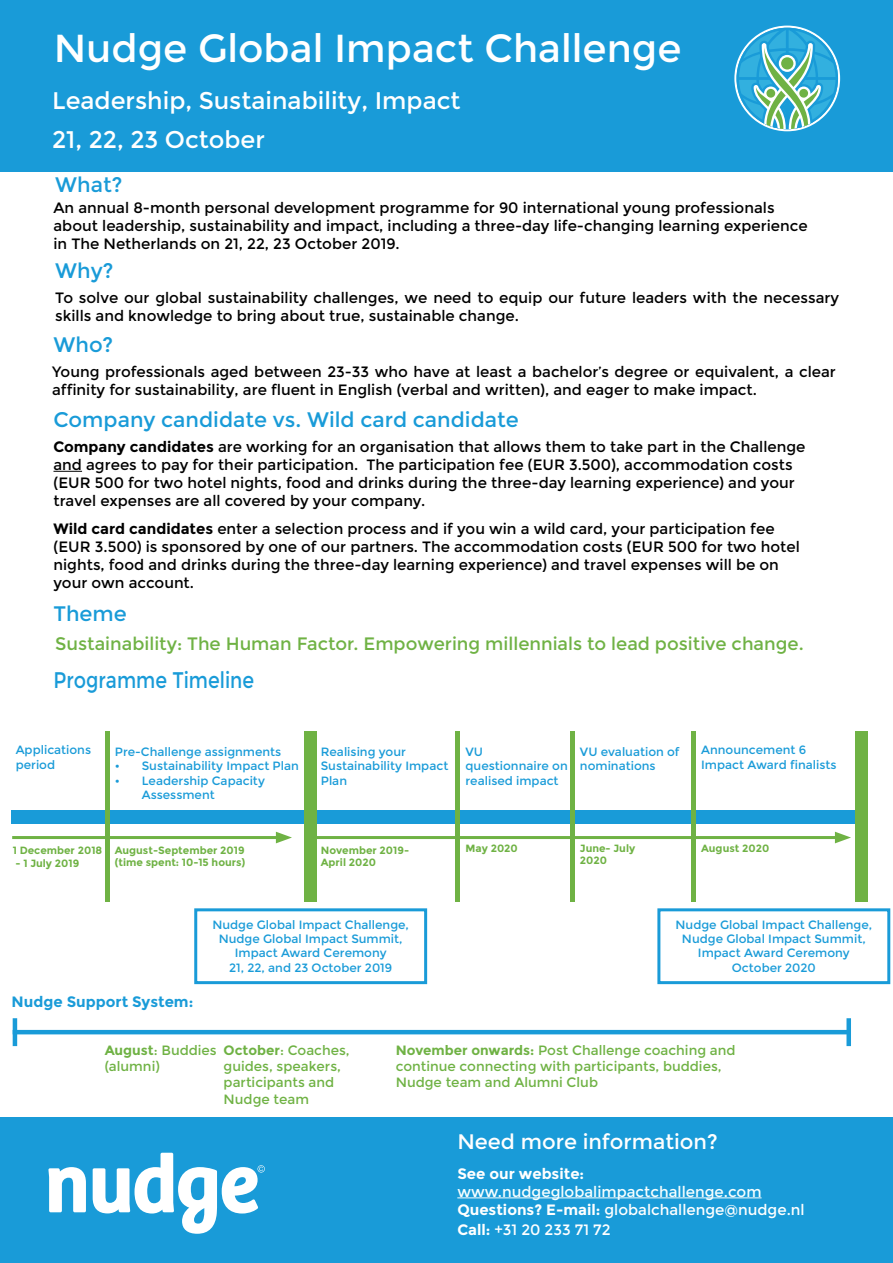
<style>
.page{position:relative;width:893px;height:1263px;background:#fff}
.page>*{position:absolute;margin:0;border:0;box-sizing:border-box;transform-origin:0 0}
.t1{font:39px "Montserrat";color:#fff}
.t2{font:24px "Montserrat";color:#fff}
.t3{font:22.65px "Montserrat";color:#199bd8;scale:.84 1}
.t4{font:21px "Montserrat";color:#199bd8}
.t5{font:21px "Montserrat";color:#fff}
.t6{font:18px "Montserrat";color:#6fb244}
.t7{font:15px/18px "Montserrat";color:#000}
.t8{font:15px/18px "Montserrat";color:#f7ffff}
.t9{font:700 15px "Montserrat";color:#199bd8}
.t10{font:15px "Montserrat";color:#fff}
.t11{font:700 15px "Montserrat";color:#fff}
.t12{font:13.5px/16.2px "Montserrat";color:#6fb244}
.t13{font:12px/14.4px "Montserrat";color:#199bd8}
.t14{font:700 10.5px/12.6px "Montserrat";color:#6fb244}
.s1{font-weight:700}
.s2{font-weight:700;color:#fff}
.s3{color:#fff}
</style>
<div class="page">
<div style="left:0;top:0;width:893px;height:172px;background:#199bd8"></div>
<div style="left:0;top:1118px;width:893px;height:145px;background:#199bd8"></div>
<svg style="left:48px;top:1153px;width:217px;height:81px"></svg>
<svg style="left:53px;top:471px;width:29px;height:1px"></svg>
<svg style="left:734px;top:26px;width:106px;height:105px"></svg>
<hr style="left:457px;top:1197px;width:305px;height:1px;background:#f7ffff">
<div style="left:12px;top:810px;width:856px;height:13px;background:#199bd8"></div>
<div style="left:305px;top:731px;width:12px;height:170px;background:#6fb244"></div>
<hr style="left:12px;top:836px;width:270px;height:3px;background:#6fb244">
<svg style="left:276px;top:832px;width:16px;height:11px"></svg>
<hr style="left:306px;top:836px;width:535px;height:3px;background:#6fb244">
<svg style="left:835px;top:832px;width:16px;height:11px"></svg>
<hr style="left:13px;top:1030px;width:836px;height:4px;background:#199bd8">
<hr style="left:13px;top:1018px;width:4px;height:28px;background:#199bd8">
<div style="left:846px;top:1018px;width:5px;height:28px;background:#199bd8"></div>
<div style="left:194px;top:908px;width:233px;height:76px;border:3px solid #199bd8"></div>
<hr style="left:105px;top:731px;width:4px;height:170px;background:#6fb244">
<div style="left:657px;top:908px;width:233px;height:76px;border:3px solid #199bd8"></div>
<hr style="left:455px;top:731px;width:4px;height:170px;background:#6fb244">
<hr style="left:571px;top:731px;width:4px;height:170px;background:#6fb244">
<hr style="left:692px;top:731px;width:4px;height:170px;background:#6fb244">
<div style="left:856px;top:731px;width:12px;height:170px;background:#6fb244"></div>
<h1 class="t1" style="left:54px;top:24px;width:629px">Nudge Global Impact Challenge</h1>
<h2 class="t2" style="left:52px;top:86px;width:410px">Leadership, Sustainability, Impact</h2>
<h2 class="t2" style="left:52px;top:124px;width:214px">21, 22, 23 October</h2>
<h3 class="t4" style="left:55px;top:172px;width:69px">What?</h3>
<p class="t7" style="left:53px;top:199px;width:756px">An annual 8-month personal development programme for 90 international young professionals about leadership, sustainability and impact, including a three-day life-changing learning experience in The Netherlands on 21, 22, 23 October 2019.</p>
<h3 class="t4" style="left:55px;top:258px;width:60px">Why?</h3>
<p class="t7" style="left:55px;top:288px;width:785px">To solve our global sustainability challenges, we need to equip our future leaders with the necessary skills and knowledge to bring about true, sustainable change.</p>
<h3 class="t4" style="left:53px;top:331px;width:61px">Who?</h3>
<p class="t7" style="left:52px;top:363px;width:785px">Young professionals aged between 23-33 who have at least a bachelor’s degree or equivalent, a clear affinity for sustainability, are fluent in English (verbal and written), and eager to make impact.</p>
<h3 class="t4" style="left:53px;top:406px;width:467px">Company candidate vs. Wild card candidate</h3>
<p class="t7" style="left:53px;top:438px;width:753px"><span class="s1">Company candidates</span> are working for an organisation that allows them to take part in the Challenge and agrees to pay for their participation. The participation fee (EUR 3.500), accommodation costs (EUR 500 for two hotel nights, food and drinks during the three-day learning experience) and your travel expenses are all covered by your company.</p>
<p class="t7" style="left:53px;top:520px;width:748px"><span class="s1">Wild card candidates</span> enter a selection process and if you win a wild card, your participation fee (EUR 3.500) is sponsored by one of our partners. The accommodation costs (EUR 500 for two hotel nights, food and drinks during the three-day learning experience) and travel expenses will be on your own account.</p>
<h3 class="t4" style="left:53px;top:601px;width:75px">Theme</h3>
<p class="t6" style="left:55px;top:632px;width:750px">Sustainability: The Human Factor. Empowering millennials to lead positive change.</p>
<h3 class="t3" style="left:53px;top:666px;width:240px">Programme Timeline</h3>
<p class="t13" style="left:16px;top:743px;width:77px">Applications period</p>
<p class="t13" style="left:115px;top:744px;width:168px">Pre-Challenge assignments</p>
<p class="t13" style="left:115px;top:759px;width:186px">• Sustainability Impact Plan</p>
<p class="t13" style="left:142px;top:773px;width:125px;text-indent:-27px">• Leadership Capacity<br>Assessment</p>
<p class="t14" style="left:13px;top:844px;width:91px">1 December 2018</p>
<p class="t14" style="left:15px;top:857px;width:65px">- 1 July 2019</p>
<p class="t14" style="left:115px;top:843px;width:132px">August-September 2019 (time spent: 10-15 hours)</p>
<p class="t13" style="left:321px;top:744px;width:129px">Realising your<br>Sustainability Impact<br>Plan</p>
<p class="t13" style="left:465px;top:744px;width:104px">VU questionnaire on realised impact</p>
<p class="t13" style="left:580px;top:744px;width:101px">VU evaluation of nominations</p>
<p class="t13" style="left:701px;top:743px;width:137px">Announcement 6<br>Impact Award finalists</p>
<p class="t14" style="left:321px;top:843px;width:90px">November 2019-<br>April 2020</p>
<p class="t14" style="left:465px;top:842px;width:54px">May 2020</p>
<p class="t14" style="left:580px;top:842px;width:57px">June- July<br>2020</p>
<p class="t14" style="left:701px;top:842px;width:70px">August 2020</p>
<p class="t13" style="left:212px;top:917px;width:198px;text-align:center">Nudge Global Impact Challenge,<br>Nudge Global Impact Summit,<br>Impact Award Ceremony<br>21, 22, and 23 October 2019</p>
<p class="t13" style="left:676px;top:917px;width:198px;text-align:center">Nudge Global Impact Challenge,<br>Nudge Global Impact Summit,<br>Impact Award Ceremony<br>October 2020</p>
<p class="t9" style="left:12px;top:993px;width:183px">Nudge Support System:</p>
<p class="t12" style="left:105px;top:1042px;width:114px"><span class="s1">August</span>: Buddies (alumni)</p>
<p class="t12" style="left:224px;top:1042px;width:128px"><span class="s1">October</span>: Coaches, guides, speakers, participants and<br>Nudge team</p>
<p class="t12" style="left:396px;top:1042px;width:341px"><span class="s1">November onwards:</span> Post Challenge coaching and continue connecting with participants, buddies,<br>Nudge team and Alumni Club</p>
<h3 class="t5" style="left:457px;top:1128px;width:262px">Need more information?</h3>
<p class="t11" style="left:457px;top:1164px;width:128px">See our website:</p>
<p class="t8" style="left:457px;top:1182px;width:349px">www.nudgeglobalimpactchallenge.com<br><span class="s2">Questions? E-mail:</span> <span class="s3">globalchallenge@nudge.nl</span></p>
<p class="t10" style="left:457px;top:1220px;width:155px"><span class="s1">Call:</span> +31 20 233 71 72</p>
</div>
